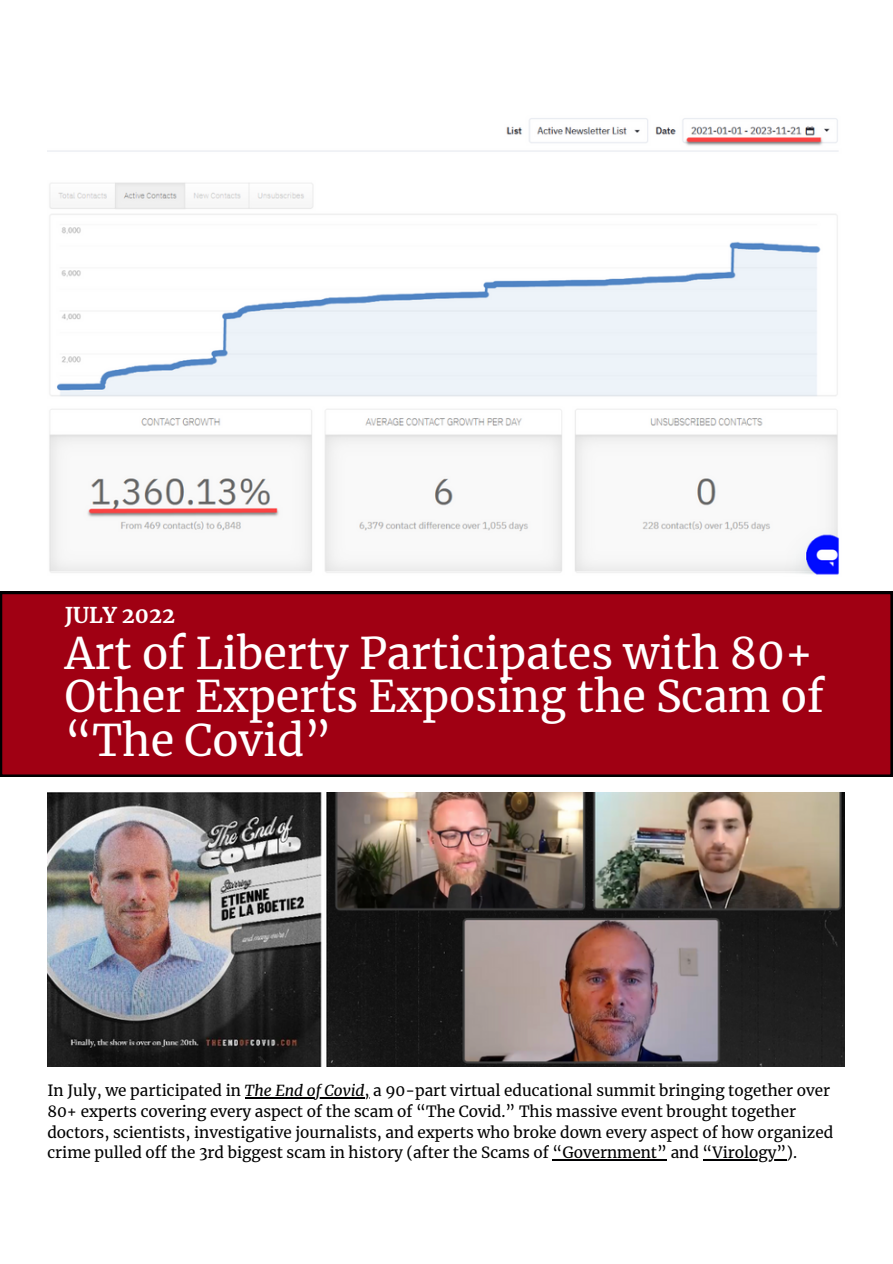
<style>
.page{position:relative;width:893px;height:1264px;background:#fff}
.page>*{position:absolute;margin:0;border:0;box-sizing:border-box;transform-origin:0 0}
.t1{font:43.05px/43.8px "Merriweather";color:#fff}
.t2{font:700 21.45px "Merriweather";color:#fff}
.t3{font:15.3px/20.7px "Merriweather";color:#000001}
.s1{font-style:italic}
</style>
<div class="page">
<div style="left:0;top:592px;width:892px;height:184px;background:#a00013"></div>
<img style="left:47px;top:118px;width:792px;height:457px">
<img style="left:47px;top:792px;width:797px;height:274px">
<hr style="left:244px;top:1097px;width:120px;height:1px;background:#000001">
<hr style="left:552px;top:1159px;width:115px;height:1px;background:#000001">
<hr style="left:702px;top:1159px;width:84px;height:1px;background:#000001">
<p class="t2" style="left:65px;top:601px;width:112px">JULY 2022</p>
<p class="t1" style="left:65px;top:631px;width:761px">Art of Liberty Participates with 80+<br>Other Experts Exposing the Scam of “The Covid”</p>
<p class="t3" style="left:47px;top:1080px;width:787px">In July, we participated in <span class="s1">The End of Covid</span>, a 90-part virtual educational summit bringing together over 80+ experts covering every aspect of the scam of “The Covid.” This massive event brought together doctors, scientists, investigative journalists, and experts who broke down every aspect of how organized crime pulled off the 3rd biggest scam in history (after the Scams of “Government” and “Virology”).</p>
</div>
